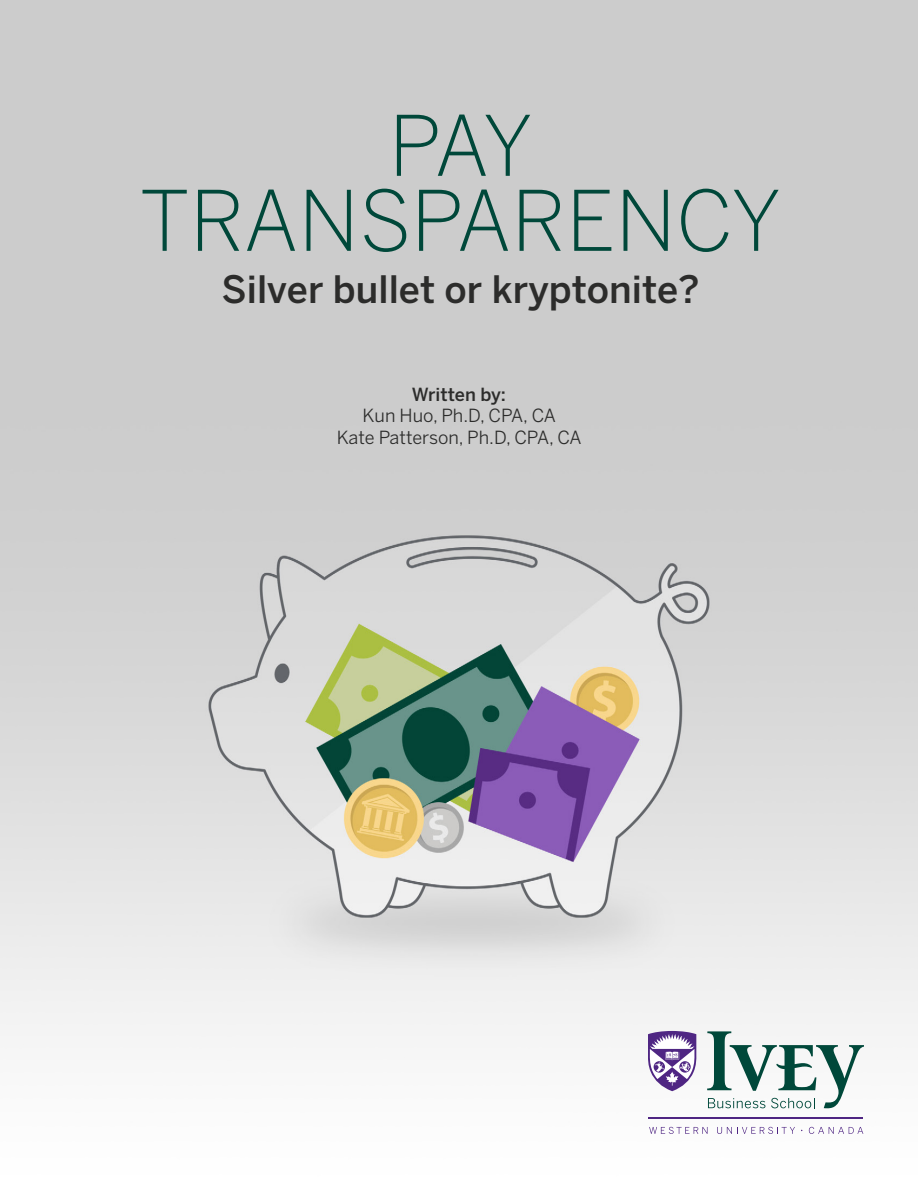
<style>
.page{position:relative;width:918px;height:1188px;background:#fff}
.page>*{position:absolute;margin:0;border:0;box-sizing:border-box;transform-origin:0 0}
.Main_content{font:300 82.5px/75px "Benton Sans";color:#00483a;text-align:center}
.Main_content-2{font:500 37.5px "Benton Sans";color:#2c2c2b}
.Main_content-3{font:18px/21.6px "Benton Sans";color:#2c2c2b;text-align:center}
.s1{font-weight:500}
</style>
<div class="page">
<img style="left:0;top:0;width:918px;height:1134px">
<svg style="left:649px;top:1127px;width:59px;height:7px"></svg>
<svg style="left:809px;top:1127px;width:54px;height:7px"></svg>
<svg style="left:717px;top:1127px;width:78px;height:7px"></svg>
<hr style="left:649px;top:1118px;width:214px;height:1px;background:#4f2683">
<svg style="left:648px;top:1031px;width:49px;height:60px"></svg>
<svg style="left:707px;top:1031px;width:157px;height:77px"></svg>
<p class="Main_content" style="left:139px;top:107px;width:643px">PAY<br>TRANSPARENCY</p>
<p class="Main_content-2" style="left:222px;top:267px;width:480px">Silver bullet or kryptonite?</p>
<p class="Main_content-3" style="left:337px;top:383px;width:247px"><span class="s1">Written by:<br></span>Kun Huo, Ph.D, CPA, CA<br>Kate Patterson, Ph.D, CPA, CA</p>
</div>
